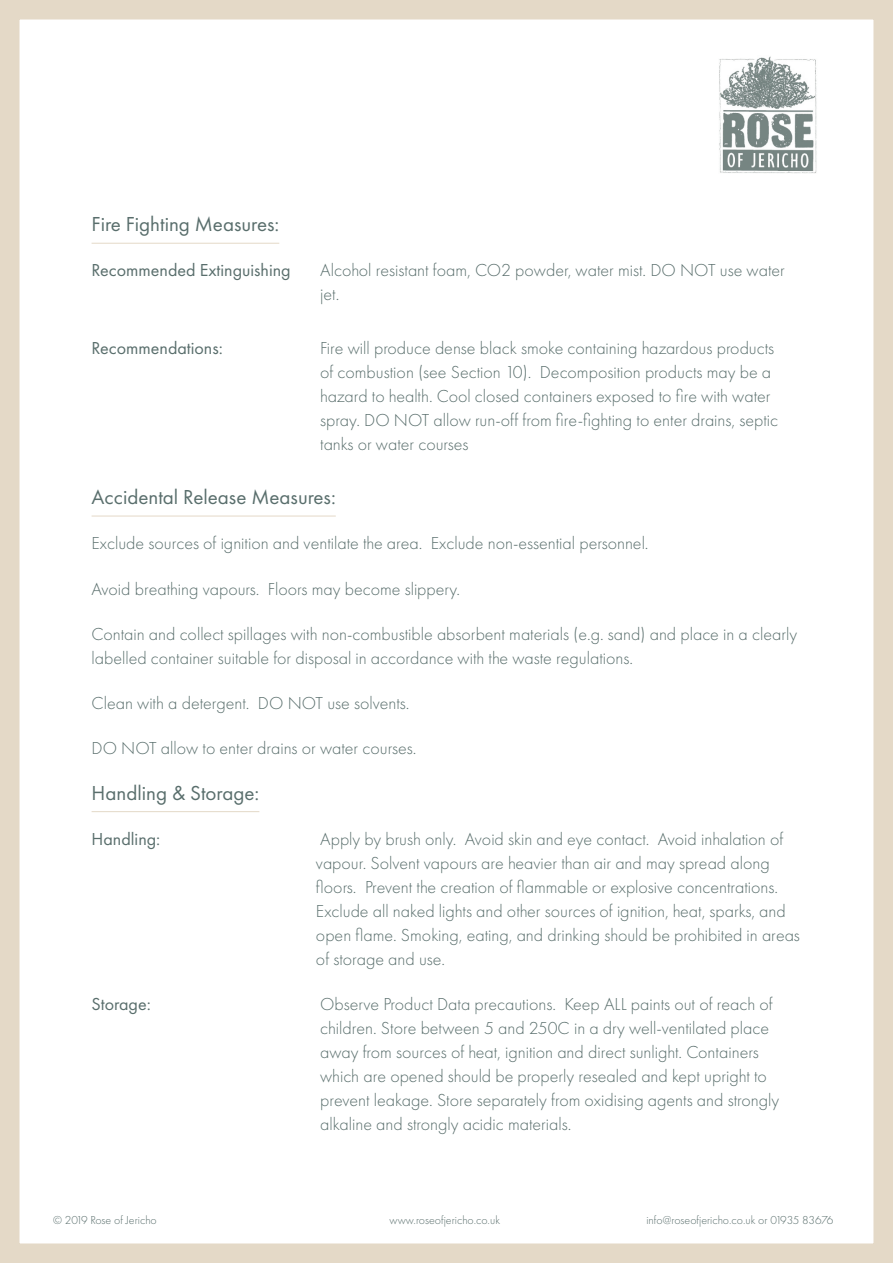
<style>
.page{position:relative;width:893px;height:1263px;background:#fff}
.page>*{position:absolute;margin:0;border:0;box-sizing:border-box;transform-origin:0 0}
.t1{font:21px "Futura PT";color:#596e6c}
.t2{font:300 18px/24px "Futura PT";color:#596e6c}
.t3{font:18px "Futura PT";color:#596e6c}
.t4{font:300 12px "Futura PT";color:#596e6c}
</style>
<div class="page">
<div style="left:0;top:0;width:893px;height:1263px;border:20px solid #e4d9c7"></div>
<img style="left:719px;top:56px;width:98px;height:118px">
<hr style="left:92px;top:243px;width:187px;height:1px;background:#e4d9c7">
<hr style="left:92px;top:516px;width:244px;height:1px;background:#e4d9c7">
<hr style="left:92px;top:811px;width:167px;height:1px;background:#e4d9c7">
<p class="t1" style="left:92px;top:212px;width:189px">Fire Fighting Measures:</p>
<p class="t3" style="left:92px;top:260px;width:201px">Recommended Extinguishing</p>
<p class="t2" style="left:320px;top:259px;width:466px">Alcohol resistant foam, CO2 powder, water mist. DO NOT use water jet.</p>
<p class="t3" style="left:92px;top:338px;width:133px">Recommendations:</p>
<p class="t2" style="left:320px;top:336px;width:459px">Fire will produce dense black smoke containing hazardous products of combustion (see Section 10). Decomposition products may be a hazard to health. Cool closed containers exposed to fire with water spray. DO NOT allow run-off from fire-fighting to enter drains, septic tanks or water courses</p>
<p class="t1" style="left:92px;top:485px;width:246px">Accidental Release Measures:</p>
<p class="t2" style="left:92px;top:531px;width:558px">Exclude sources of ignition and ventilate the area. Exclude non-essential personnel.</p>
<p class="t2" style="left:92px;top:577px;width:370px">Avoid breathing vapours. Floors may become slippery.</p>
<p class="t2" style="left:92px;top:622px;width:707px">Contain and collect spillages with non-combustible absorbent materials (e.g. sand) and place in a clearly labelled container suitable for disposal in accordance with the waste regulations.</p>
<p class="t2" style="left:92px;top:691px;width:320px">Clean with a detergent. DO NOT use solvents.</p>
<p class="t2" style="left:92px;top:736px;width:326px">DO NOT allow to enter drains or water courses.</p>
<p class="t1" style="left:92px;top:780px;width:169px">Handling &amp; Storage:</p>
<p class="t3" style="left:92px;top:828px;width:70px">Handling:</p>
<p class="t2" style="left:316px;top:827px;width:485px">Apply by brush only. Avoid skin and eye contact. Avoid inhalation of vapour. Solvent vapours are heavier than air and may spread along floors. Prevent the creation of flammable or explosive concentrations.<br>Exclude all naked lights and other sources of ignition, heat, sparks, and open flame. Smoking, eating, and drinking should be prohibited in areas of storage and use.</p>
<p class="t3" style="left:92px;top:993px;width:61px">Storage:</p>
<p class="t2" style="left:320px;top:992px;width:460px">Observe Product Data precautions. Keep ALL paints out of reach of children. Store between 5 and 250C in a dry well-ventilated place away from sources of heat, ignition and direct sunlight. Containers which are opened should be properly resealed and kept upright to prevent leakage. Store separately from oxidising agents and strongly alkaline and strongly acidic materials.</p>
<p class="t4" style="left:53px;top:1213px;width:105px">© 2019 Rose of Jericho</p>
<p class="t4" style="left:390px;top:1213px;width:112px">www.roseofjericho.co.uk</p>
<p class="t4" style="left:646px;top:1213px;width:189px">info@roseofjericho.co.uk or 01935 83676</p>
</div>
